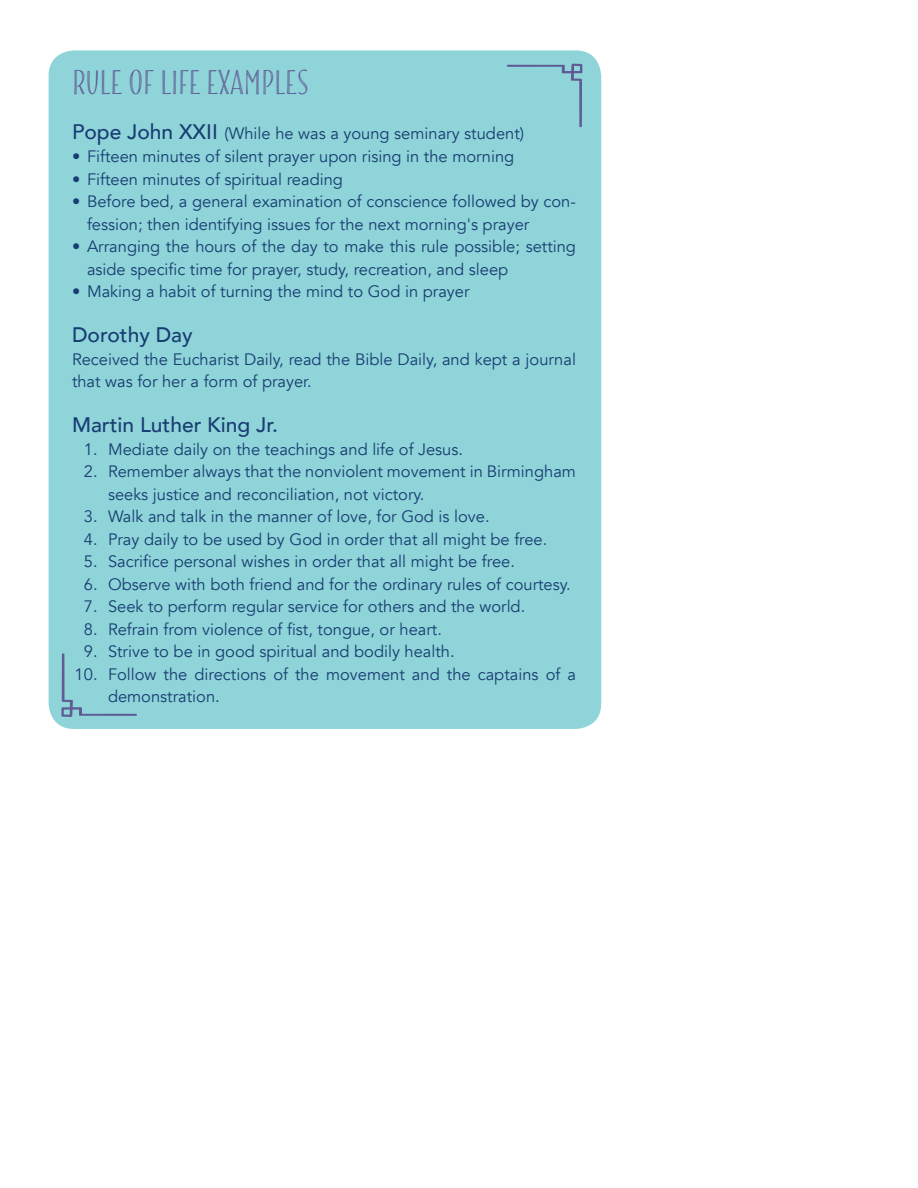
<style>
.page{position:relative;width:918px;height:1188px;background:#fff}
.page>*{position:absolute;margin:0;border:0;box-sizing:border-box;transform-origin:0 0}
.Subheading{font:30px "Blend Caps Inline";color:#5e5b95}
.Body_Text{font:500 21px "Avenir";color:#183d72}
.Body_Text-2{font:16.5px/22.5px "Avenir";color:#183d72}
</style>
<div class="page">
<div style="left:49px;top:50px;width:552px;height:679px;background:#8fd4d8;border-radius:26px"></div>
<p class="Subheading" style="left:72px;top:65px;width:238px">RULE OF LIFE EXAMPLES</p>
<p class="Body_Text" style="left:72px;top:114px;width:147px">Pope John XXII</p>
<p class="Body_Text-2" style="left:72px;top:145px;width:444px">• Fifteen minutes of silent prayer upon rising in the morning</p>
<p class="Body_Text-2" style="left:225px;top:123px;width:301px">(While he was a young seminary student)</p>
<p class="Body_Text-2" style="left:72px;top:168px;width:272px">• Fifteen minutes of spiritual reading</p>
<p class="Body_Text-2" style="left:87px;top:190px;width:490px;text-indent:-15px">• Before bed, a general examination of conscience followed by con&shy;fession; then identifying issues for the next morning's prayer</p>
<p class="Body_Text-2" style="left:87px;top:235px;width:491px;text-indent:-15px">• Arranging the hours of the day to make this rule possible; setting aside specific time for prayer, study, recreation, and sleep</p>
<p class="Body_Text-2" style="left:72px;top:280px;width:399px">• Making a habit of turning the mind to God in prayer</p>
<p class="Body_Text" style="left:72px;top:317px;width:122px">Dorothy Day</p>
<p class="Body_Text-2" style="left:72px;top:348px;width:505px">Received the Eucharist Daily, read the Bible Daily, and kept a journal that was for her a form of prayer.</p>
<p class="Body_Text" style="left:72px;top:407px;width:208px">Martin Luther King Jr.</p>
<p class="Body_Text-2" style="left:84px;top:438px;width:381px">1. Mediate daily on the teachings and life of Jesus.</p>
<p class="Body_Text-2" style="left:108px;top:460px;width:470px;text-indent:-24px">2. Remember always that the nonviolent movement in Birmingham seeks justice and reconciliation, not victory.</p>
<p class="Body_Text-2" style="left:84px;top:505px;width:407px">3. Walk and talk in the manner of love, for God is love.</p>
<p class="Body_Text-2" style="left:84px;top:528px;width:465px">4. Pray daily to be used by God in order that all might be free.</p>
<p class="Body_Text-2" style="left:84px;top:550px;width:433px">5. Sacrifice personal wishes in order that all might be free.</p>
<p class="Body_Text-2" style="left:84px;top:573px;width:489px">6. Observe with both friend and for the ordinary rules of courtesy.</p>
<p class="Body_Text-2" style="left:84px;top:595px;width:443px">7. Seek to perform regular service for others and the world.</p>
<p class="Body_Text-2" style="left:84px;top:618px;width:360px">8. Refrain from violence of fist, tongue, or heart.</p>
<p class="Body_Text-2" style="left:84px;top:640px;width:372px">9. Strive to be in good spiritual and bodily health.</p>
<p class="Body_Text-2" style="left:108px;top:663px;width:469px;text-indent:-33px">10. Follow the directions of the movement and the captains of a demonstration.</p>
</div>
